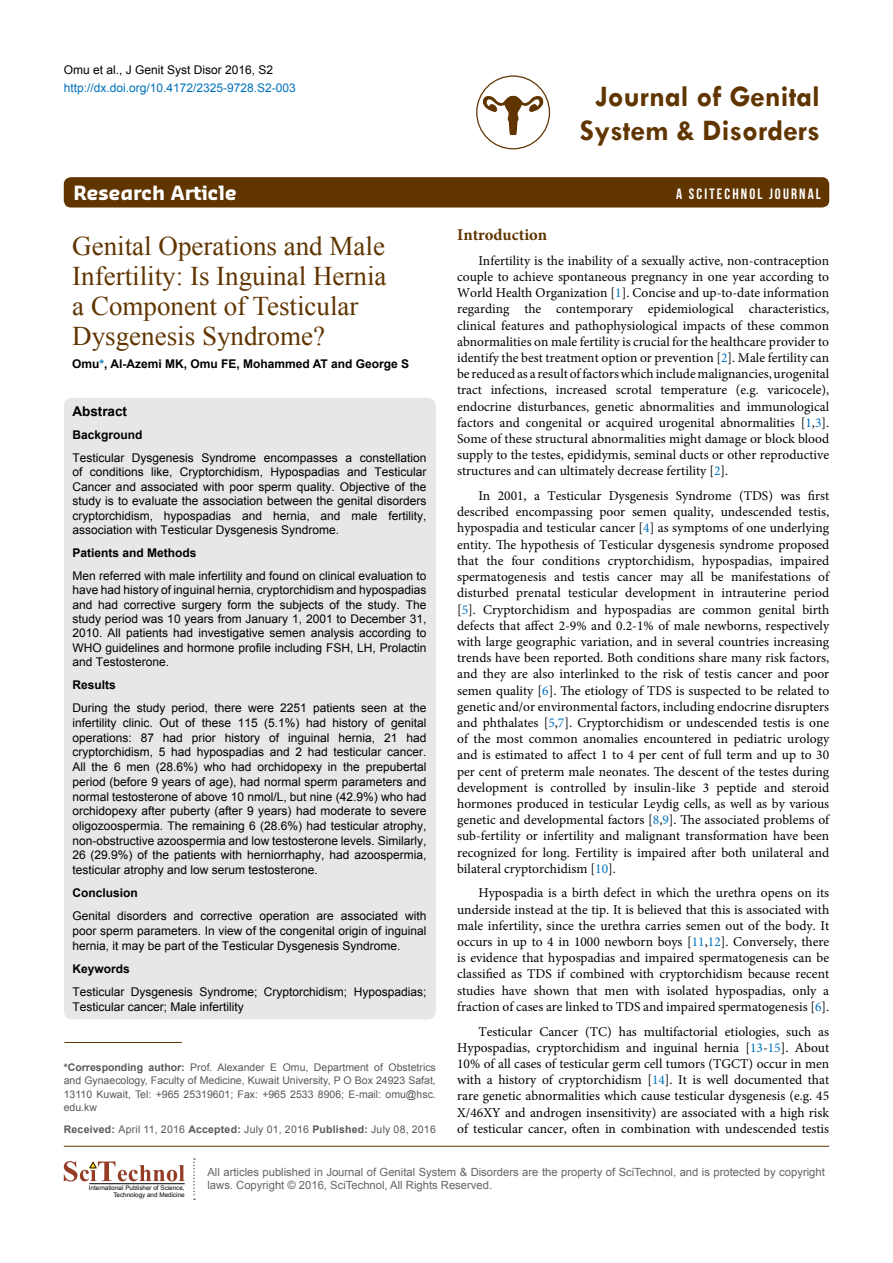
<style>
.page{position:relative;width:893px;height:1263px;background:#fff}
.page>*{position:absolute;margin:0;border:0;box-sizing:border-box;transform-origin:0 0}
.t1{font:700 30px/34.5px "Tw Cen";color:#603500;text-align:center}
.t2{font:27px/30px "Times New Roman";color:#603500}
.t3{font:700 19.2px "Sansa";color:#fff}
.t4{font:700 16.5px "Minion Pro";color:#603500}
.t5{font:15px "Bebas Neue";letter-spacing:.14em;color:#fff}
.t6{font:13.5px/16.2px "Minion Pro";color:#000;text-align:justify}
.t7{font:700 13.5px "Arial";color:#000}
.t8{font:12px/14.7px "Arial";color:#000;text-align:justify}
.t9{font:700 12px "Arial";color:#000}
.t10{font:12px "Arial";color:#0072bc}
.t11{font:11.25px "Arial";color:#636466}
.t12{font:10.5px/13.5px "Arial";color:#58595b;text-align:justify}
.t13{font:10.5px "Arial";letter-spacing:.02em;color:#58595b}
.t14{font:6.3px "Arial";color:#000}
.s1{color:#0072bc}
.s2{font-weight:700}
</style>
<div class="page">
<div style="left:64px;top:177px;width:765px;height:30px;background:#603500;border-radius:7px"></div>
<hr style="left:64px;top:1146px;width:765px;height:1px;background:#603500">
<svg style="left:483px;top:96px;width:60px;height:39px"></svg>
<div style="left:476px;top:75px;width:74px;height:74px;border:1px solid #603500;border-radius:50%"></div>
<svg style="left:193px;top:1158px;width:2px;height:42px"></svg>
<svg style="left:64px;top:1161px;width:121px;height:20px"></svg>
<hr style="left:89px;top:1183px;width:96px;height:1px;background:#000">
<div style="left:64px;top:398px;width:372px;height:621px;background:#e6e7e8;border-radius:9px"></div>
<hr style="left:64px;top:1042px;width:118px;height:1px;background:#603500">
<p class="t8" style="left:64px;top:62px;width:211px">Omu et al., J Genit Syst Disor 2016, S2</p>
<p class="t10" style="left:64px;top:80px;width:234px">http://dx.doi.org/10.4172/2325-9728.S2-003</p>
<h1 class="t1" style="left:580px;top:78px;width:242px">Journal of Genital<br>System &amp; Disorders</h1>
<h3 class="t3" style="left:74px;top:181px;width:165px">Research Article</h3>
<p class="t5" style="left:676px;top:186px;width:146px">A SCITECHNOL JOURNAL</p>
<h2 class="t2" style="left:72px;top:231px;width:316px">Genital Operations and Male<br>Infertility: Is Inguinal Hernia a Component of Testicular<br>Dysgenesis Syndrome?</h2>
<p class="t9" style="left:72px;top:356px;width:338px">Omu<span class="s1">*</span>, Al-Azemi MK, Omu FE, Mohammed AT and George S</p>
<p class="t7" style="left:72px;top:402px;width:56px">Abstract</p>
<p class="t9" style="left:72px;top:427px;width:72px">Background</p>
<p class="t8" style="left:72px;top:451px;width:355px">Testicular Dysgenesis Syndrome encompasses a constellation of conditions like, Cryptorchidism, Hypospadias and Testicular Cancer and associated with poor sperm quality. Objective of the study is to evaluate the association between the genital disorders cryptorchidism, hypospadias and hernia, and male fertility, association with Testicular Dysgenesis Syndrome.</p>
<p class="t9" style="left:72px;top:545px;width:126px">Patients and Methods</p>
<p class="t8" style="left:72px;top:568px;width:355px">Men referred with male infertility and found on clinical evaluation to have had history of inguinal hernia, cryptorchidism and hypospadias and had corrective surgery form the subjects of the study. The study period was 10 years from January 1, 2001 to December 31, 2010. All patients had investigative semen analysis according to WHO guidelines and hormone profile including FSH, LH, Prolactin and Testosterone.</p>
<p class="t9" style="left:72px;top:677px;width:45px">Results</p>
<p class="t8" style="left:72px;top:701px;width:356px">During the study period, there were 2251 patients seen at the infertility clinic. Out of these 115 (5.1%) had history of genital operations: 87 had prior history of inguinal hernia, 21 had cryptorchidism, 5 had hypospadias and 2 had testicular cancer.<br>All the 6 men (28.6%) who had orchidopexy in the prepubertal period (before 9 years of age), had normal sperm parameters and normal testosterone of above 10 nmol/L, but nine (42.9%) who had orchidopexy after puberty (after 9 years) had moderate to severe oligozoospermia. The remaining 6 (28.6%) had testicular atrophy, non-obstructive azoospermia and low testosterone levels. Similarly, 26 (29.9%) of the patients with herniorrhaphy, had azoospermia, testicular atrophy and low serum testosterone.</p>
<p class="t9" style="left:72px;top:885px;width:67px">Conclusion</p>
<p class="t8" style="left:72px;top:909px;width:355px">Genital disorders and corrective operation are associated with poor sperm parameters. In view of the congenital origin of inguinal hernia, it may be part of the Testicular Dysgenesis Syndrome.</p>
<p class="t9" style="left:72px;top:961px;width:59px">Keywords</p>
<p class="t8" style="left:72px;top:985px;width:355px">Testicular Dysgenesis Syndrome; Cryptorchidism; Hypospadias;<br>Testicular cancer; Male infertility</p>
<p class="t12" style="left:64px;top:1060px;width:374px"><span class="s2">*Corresponding author:</span> Prof. Alexander E Omu, Department of Obstetrics and Gynaecology, Faculty of Medicine, Kuwait University, P O Box 24923 Safat, 13110 Kuwait, Tel: +965 25319601; Fax: +965 2533 8906; E-mail: omu@hsc. edu.kw</p>
<p class="t13" style="left:64px;top:1122px;width:374px"><span class="s2">Received:</span> April 11, 2016 <span class="s2">Accepted:</span> July 01, 2016 <span class="s2">Published:</span> July 08, 2016</p>
<p class="t4" style="left:457px;top:223px;width:92px">Introduction</p>
<p class="t6" style="left:457px;top:252px;width:374px;text-indent:21px">Infertility is the inability of a sexually active, non-contraception couple to achieve spontaneous pregnancy in one year according to World Health Organization [<span class="s1">1</span>]. Concise and up-to-date information regarding the contemporary epidemiological characteristics, clinical features and pathophysiological impacts of these common abnormalities on male fertility is crucial for the healthcare provider to identify the best treatment option or prevention [<span class="s1">2</span>]. Male fertility can be reduced as a result of factors which include malignancies, urogenital tract infections, increased scrotal temperature (e.g. varicocele), endocrine disturbances, genetic abnormalities and immunological factors and congenital or acquired urogenital abnormalities [<span class="s1">1</span>,<span class="s1">3</span>].<br>Some of these structural abnormalities might damage or block blood supply to the testes, epididymis, seminal ducts or other reproductive structures and can ultimately decrease fertility [<span class="s1">2</span>].</p>
<p class="t6" style="left:457px;top:488px;width:374px;text-indent:21px">In 2001, a Testicular Dysgenesis Syndrome (TDS) was first described encompassing poor semen quality, undescended testis, hypospadia and testicular cancer [<span class="s1">4</span>] as symptoms of one underlying entity. The hypothesis of Testicular dysgenesis syndrome proposed that the four conditions cryptorchidism, hypospadias, impaired spermatogenesis and testis cancer may all be manifestations of disturbed prenatal testicular development in intrauterine period [<span class="s1">5</span>]. Cryptorchidism and hypospadias are common genital birth defects that affect 2-9% and 0.2-1% of male newborns, respectively with large geographic variation, and in several countries increasing trends have been reported. Both conditions share many risk factors, and they are also interlinked to the risk of testis cancer and poor semen quality [<span class="s1">6</span>]. The etiology of TDS is suspected to be related to genetic and/or environmental factors, including endocrine disrupters and phthalates [<span class="s1">5</span>,<span class="s1">7</span>]. Cryptorchidism or undescended testis is one of the most common anomalies encountered in pediatric urology and is estimated to affect 1 to 4 per cent of full term and up to 30 per cent of preterm male neonates. The descent of the testes during development is controlled by insulin-like 3 peptide and steroid hormones produced in testicular Leydig cells, as well as by various genetic and developmental factors [<span class="s1">8</span>,<span class="s1">9</span>]. The associated problems of sub-fertility or infertility and malignant transformation have been recognized for long. Fertility is impaired after both unilateral and bilateral cryptorchidism [<span class="s1">10</span>].</p>
<p class="t6" style="left:457px;top:885px;width:374px;text-indent:21px">Hypospadia is a birth defect in which the urethra opens on its underside instead at the tip. It is believed that this is associated with male infertility, since the urethra carries semen out of the body. It occurs in up to 4 in 1000 newborn boys [<span class="s1">11</span>,<span class="s1">12</span>]. Conversely, there is evidence that hypospadias and impaired spermatogenesis can be classified as TDS if combined with cryptorchidism because recent studies have shown that men with isolated hypospadias, only a fraction of cases are linked to TDS and impaired spermatogenesis [<span class="s1">6</span>].</p>
<p class="t6" style="left:457px;top:1023px;width:374px;text-indent:21px">Testicular Cancer (TC) has multifactorial etiologies, such as Hypospadias, cryptorchidism and inguinal hernia [<span class="s1">13</span>-<span class="s1">15</span>]. About 10% of all cases of testicular germ cell tumors (TGCT) occur in men with a history of cryptorchidism [<span class="s1">14</span>]. It is well documented that rare genetic abnormalities which cause testicular dysgenesis (e.g. 45<br>X/46XY and androgen insensitivity) are associated with a high risk of testicular cancer, often in combination with undescended testis</p>
<p class="t11" style="left:207px;top:1164px;width:619px">All articles published in Journal of Genital System &amp; Disorders are the property of SciTechnol, and is protected by copyright</p>
<p class="t14" style="left:89px;top:1183px;width:97px">International Publisher of Science,</p>
<p class="t11" style="left:207px;top:1178px;width:286px">laws. Copyright © 2016, SciTechnol, All Rights Reserved.</p>
<p class="t14" style="left:113px;top:1191px;width:73px">Technology and Medicine</p>
</div>
